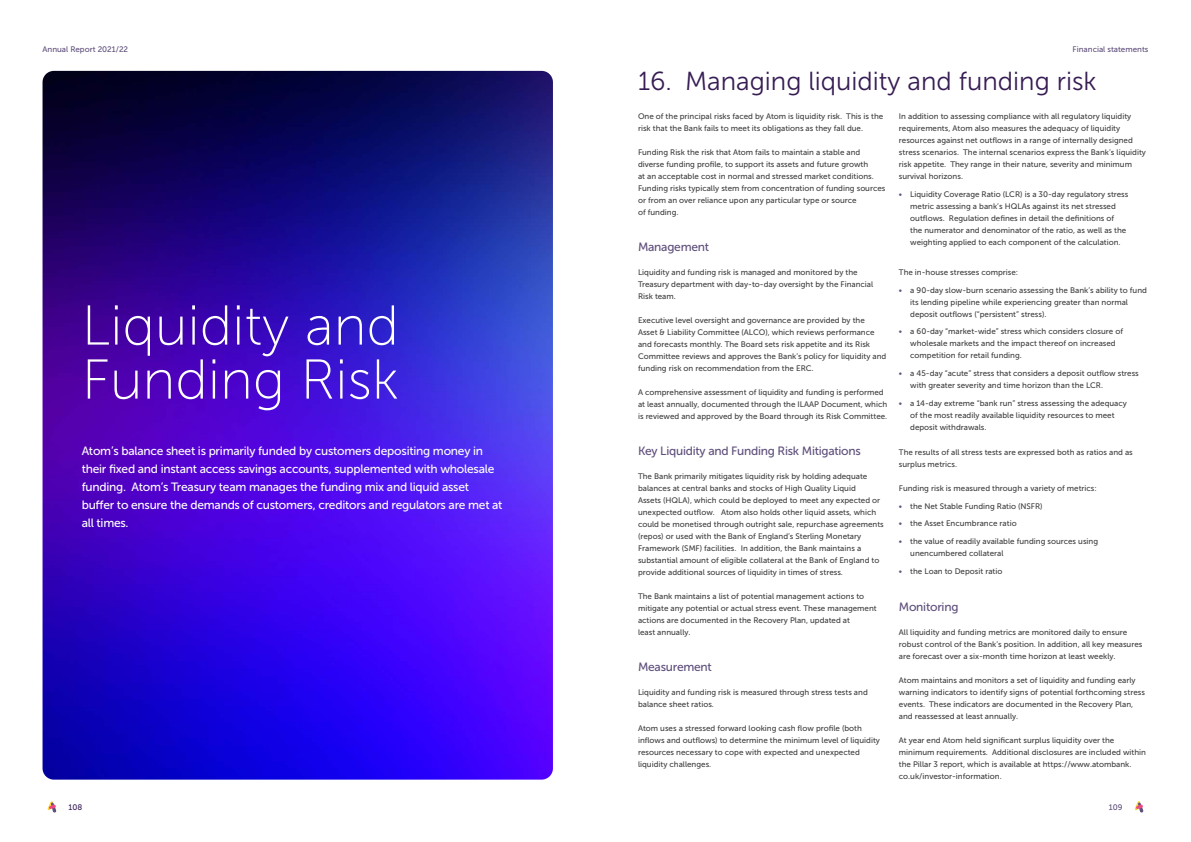
<style>
.page{position:relative;width:1191px;height:842px;background:#fff}
.page>*{position:absolute;margin:0;border:0;box-sizing:border-box;transform-origin:0 0}
.Body_2021{font:56px/54px "Museo Sans 100";color:#fff}
.Body_2021-2{font:26px "Museo Sans 300";color:#361c53}
.H3_SINGLE_COLUMN{font:12px/18px "Museo Sans 500";letter-spacing:-.02em;color:#fff}
.H3_SINGLE_COLUMN-2{font:12px "Museo Sans 500";letter-spacing:-.02em;color:#5f4f7b}
.Body_2021-3{font:8px/12px "Museo Sans 500";color:#3e3e3f}
.Body{font:8px "Museo Sans 500";color:#5f4f7b}
.Body-2{font:8px "Museo Sans 500";color:#361c53}
.s1{color:#5f4f7b}
</style>
<div class="page">
<svg style="left:1134px;top:801px;width:9px;height:11px"></svg>
<svg style="left:48px;top:801px;width:8px;height:11px"></svg>
<img style="left:43px;top:71px;width:510px;height:709px">
<p class="Body" style="left:43px;top:45px;width:87px">Annual Report 2021/22</p>
<p class="Body" style="left:1072px;top:45px;width:77px">Financial statements</p>
<p class="Body_2021" style="left:82px;top:299px;width:319px">Liquidity and<br>Funding Risk</p>
<p class="H3_SINGLE_COLUMN" style="left:82px;top:442px;width:422px">Atom’s balance sheet is primarily funded by customers depositing money in their fixed and instant access savings accounts, supplemented with wholesale funding. Atom’s Treasury team manages the funding mix and liquid asset buffer to ensure the demands of customers, creditors and regulators are met at all times.</p>
<p class="Body_2021-2" style="left:638px;top:67px;width:460px">16. Managing liquidity and funding risk</p>
<p class="Body_2021-3" style="left:638px;top:110px;width:247px">One of the principal risks faced by Atom is liquidity risk. This is the risk that the Bank fails to meet its obligations as they fall due.</p>
<p class="Body_2021-3" style="left:638px;top:146px;width:249px">Funding Risk the risk that Atom fails to maintain a stable and diverse funding profile, to support its assets and future growth<br>at an acceptable cost in normal and stressed market conditions.<br>Funding risks typically stem from concentration of funding sources or from an over reliance upon any particular type or source<br>of funding.</p>
<p class="H3_SINGLE_COLUMN-2" style="left:638px;top:240px;width:73px">Management</p>
<p class="Body_2021-3" style="left:638px;top:266px;width:237px">Liquidity and funding risk is managed and monitored by the<br>Treasury department with day-to-day oversight by the Financial<br>Risk team.</p>
<p class="Body_2021-3" style="left:638px;top:314px;width:250px">Executive level oversight and governance are provided by the<br>Asset &amp; Liability Committee (ALCO), which reviews performance and forecasts monthly. The Board sets risk appetite and its Risk Committee reviews and approves the Bank’s policy for liquidity and funding risk on recommendation from the ERC.</p>
<p class="Body_2021-3" style="left:638px;top:386px;width:251px">A comprehensive assessment of liquidity and funding is performed at least annually, documented through the ILAAP Document, which is reviewed and approved by the Board through its Risk Committee.</p>
<p class="H3_SINGLE_COLUMN-2" style="left:638px;top:444px;width:224px">Key Liquidity and Funding Risk Mitigations</p>
<p class="Body_2021-3" style="left:638px;top:470px;width:247px">The Bank primarily mitigates liquidity risk by holding adequate balances at central banks and stocks of High Quality Liquid<br>Assets (HQLA), which could be deployed to meet any expected or unexpected outflow. Atom also holds other liquid assets, which could be monetised through outright sale, repurchase agreements (repos) or used with the Bank of England’s Sterling Monetary Framework (SMF) facilities. In addition, the Bank maintains a substantial amount of eligible collateral at the Bank of England to provide additional sources of liquidity in times of stress.</p>
<p class="Body_2021-3" style="left:638px;top:590px;width:240px">The Bank maintains a list of potential management actions to mitigate any potential or actual stress event. These management actions are documented in the Recovery Plan, updated at<br>least annually.</p>
<p class="H3_SINGLE_COLUMN-2" style="left:638px;top:660px;width:75px">Measurement</p>
<p class="Body_2021-3" style="left:638px;top:686px;width:231px">Liquidity and funding risk is measured through stress tests and balance sheet ratios.</p>
<p class="Body_2021-3" style="left:638px;top:722px;width:243px">Atom uses a stressed forward looking cash flow profile (both inflows and outflows) to determine the minimum level of liquidity resources necessary to cope with expected and unexpected liquidity challenges.</p>
<p class="Body_2021-3" style="left:899px;top:110px;width:249px">In addition to assessing compliance with all regulatory liquidity requirements, Atom also measures the adequacy of liquidity resources against net outflows in a range of internally designed stress scenarios. The internal scenarios express the Bank’s liquidity risk appetite. They range in their nature, severity and minimum survival horizons.</p>
<p class="Body_2021-3" style="left:910px;top:188px;width:220px;text-indent:-11px"><span class="s1">•</span> Liquidity Coverage Ratio (LCR) is a 30-day regulatory stress metric assessing a bank’s HQLAs against its net stressed outflows. Regulation defines in detail the definitions of<br>the numerator and denominator of the ratio, as well as the weighting applied to each component of the calculation.</p>
<p class="Body_2021-3" style="left:899px;top:266px;width:121px">The in-house stresses comprise:</p>
<p class="Body_2021-3" style="left:910px;top:284px;width:238px;text-indent:-11px"><span class="s1">•</span> a 90-day slow-burn scenario assessing the Bank’s ability to fund its lending pipeline while experiencing greater than normal deposit outflows (“persistent” stress).</p>
<p class="Body_2021-3" style="left:910px;top:325px;width:214px;text-indent:-11px"><span class="s1">•</span> a 60-day “market-wide” stress which considers closure of wholesale markets and the impact thereof on increased competition for retail funding.</p>
<p class="Body_2021-3" style="left:910px;top:367px;width:230px;text-indent:-11px"><span class="s1">•</span> a 45-day “acute” stress that considers a deposit outflow stress with greater severity and time horizon than the LCR.</p>
<p class="Body_2021-3" style="left:910px;top:397px;width:218px;text-indent:-11px"><span class="s1">•</span> a 14-day extreme “bank run” stress assessing the adequacy of the most readily available liquidity resources to meet deposit withdrawals.</p>
<p class="Body_2021-3" style="left:899px;top:446px;width:235px">The results of all stress tests are expressed both as ratios and as surplus metrics.</p>
<p class="Body_2021-3" style="left:899px;top:482px;width:199px">Funding risk is measured through a variety of metrics:</p>
<p class="Body_2021-3" style="left:899px;top:500px;width:145px"><span class="s1">•</span> the Net Stable Funding Ratio (NSFR)</p>
<p class="Body_2021-3" style="left:899px;top:517px;width:119px"><span class="s1">•</span> the Asset Encumbrance ratio</p>
<p class="Body_2021-3" style="left:910px;top:535px;width:189px;text-indent:-11px"><span class="s1">•</span> the value of readily available funding sources using unencumbered collateral</p>
<p class="Body_2021-3" style="left:899px;top:565px;width:105px"><span class="s1">•</span> the Loan to Deposit ratio</p>
<p class="H3_SINGLE_COLUMN-2" style="left:899px;top:600px;width:61px">Monitoring</p>
<p class="Body_2021-3" style="left:899px;top:626px;width:245px">All liquidity and funding metrics are monitored daily to ensure robust control of the Bank’s position. In addition, all key measures are forecast over a six-month time horizon at least weekly.</p>
<p class="Body_2021-3" style="left:899px;top:674px;width:247px">Atom maintains and monitors a set of liquidity and funding early warning indicators to identify signs of potential forthcoming stress events. These indicators are documented in the Recovery Plan, and reassessed at least annually.</p>
<p class="Body_2021-3" style="left:899px;top:734px;width:249px">At year end Atom held significant surplus liquidity over the minimum requirements. Additional disclosures are included within the Pillar 3 report, which is available at https://www.atombank. co.uk/investor-information.</p>
<p class="Body-2" style="left:68px;top:803px;width:15px">108</p>
<p class="Body" style="left:1108px;top:803px;width:15px">109</p>
</div>
